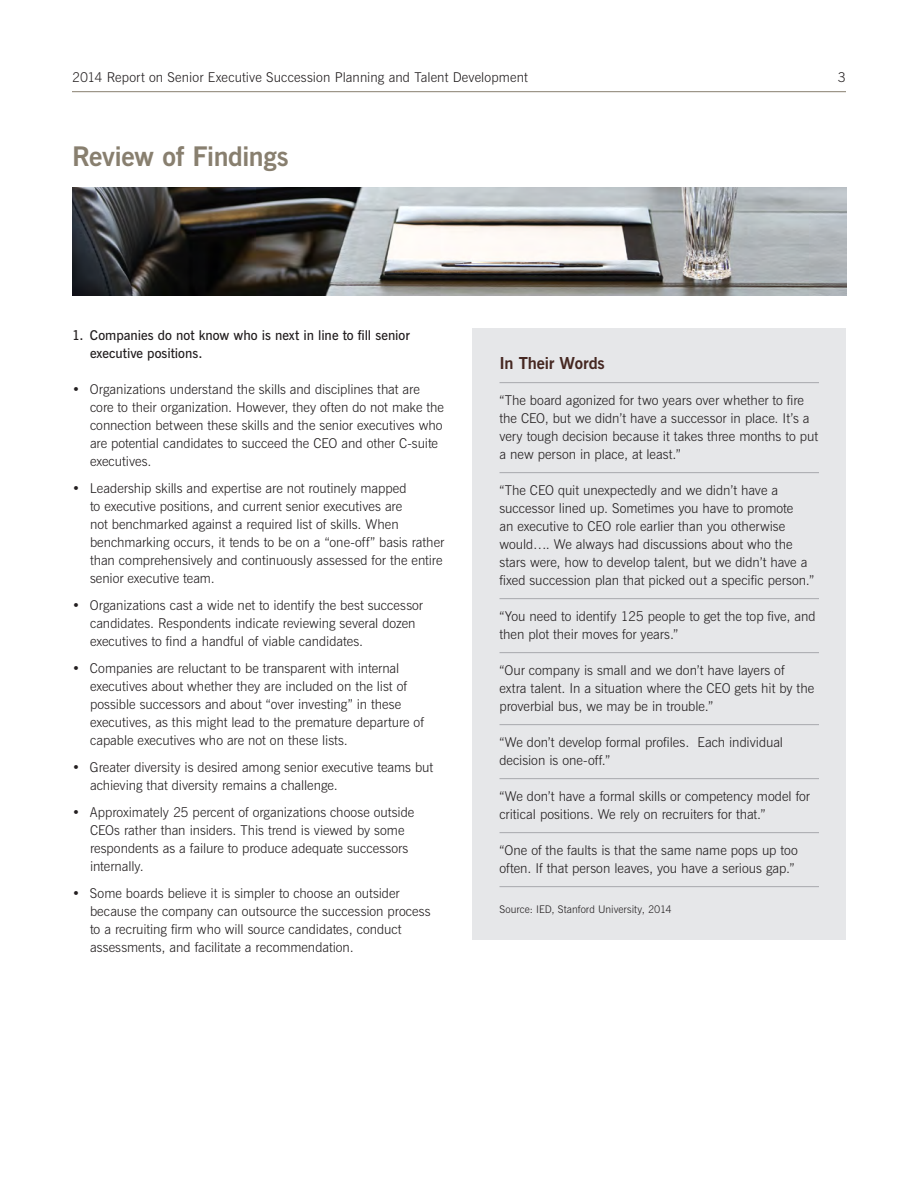
<style>
.page{position:relative;width:918px;height:1188px;background:#fff}
.page>*{position:absolute;margin:0;border:0;box-sizing:border-box;transform-origin:0 0}
.Section_Title{font:700 27px "News Gothic BT";letter-spacing:-.015em;color:#887f6f}
.t1{font:700 16.5px "News Gothic BT";letter-spacing:-.005em;color:#452721}
.Body_Bullet{font:300 13.5px/18px "News Gothic BT";color:#231f20}
.Body_Bullet-2{font:600 13.5px/18px "News Gothic BT";color:#231f20}
.t2{font:300 10.5px "News Gothic BT";letter-spacing:.005em;color:#231f20}
</style>
<div class="page">
<hr style="left:72px;top:91px;width:774px;height:1px;background:#887f6f">
<img style="left:72px;top:187px;width:775px;height:108px">
<div style="left:472px;top:329px;width:374px;height:611px;background:#e6e7e9"></div>
<hr style="left:500px;top:382px;width:319px;height:1px;background:#a8a9ad">
<hr style="left:500px;top:472px;width:319px;height:1px;background:#a8a9ad">
<hr style="left:500px;top:598px;width:319px;height:1px;background:#a8a9ad">
<hr style="left:500px;top:652px;width:319px;height:1px;background:#a8a9ad">
<hr style="left:500px;top:724px;width:319px;height:1px;background:#a8a9ad">
<hr style="left:500px;top:778px;width:319px;height:1px;background:#a8a9ad">
<hr style="left:500px;top:832px;width:319px;height:1px;background:#a8a9ad">
<hr style="left:500px;top:886px;width:319px;height:1px;background:#a8a9ad">
<p class="Body_Bullet" style="left:72px;top:68px;width:457px">2014 Report on Senior Executive Succession Planning and Talent Development</p>
<p class="Body_Bullet" style="left:838px;top:68px;width:10px">3</p>
<p class="Section_Title" style="left:72px;top:140px;width:218px">Review of Findings</p>
<p class="Body_Bullet-2" style="left:90px;top:326px;width:321px;text-indent:-18px">1. Companies do not know who is next in line to fill senior executive positions.</p>
<p class="Body_Bullet" style="left:90px;top:380px;width:356px;text-indent:-18px">• Organizations understand the skills and disciplines that are core to their organization. However, they often do not make the connection between these skills and the senior executives who are potential candidates to succeed the CEO and other C-suite executives.</p>
<p class="Body_Bullet" style="left:90px;top:479px;width:356px;text-indent:-18px">• Leadership skills and expertise are not routinely mapped<br>to executive positions, and current senior executives are<br>not benchmarked against a required list of skills. When benchmarking occurs, it tends to be on a “one-off” basis rather than comprehensively and continuously assessed for the entire senior executive team.</p>
<p class="Body_Bullet" style="left:90px;top:596px;width:335px;text-indent:-18px">• Organizations cast a wide net to identify the best successor candidates. Respondents indicate reviewing several dozen executives to find a handful of viable candidates.</p>
<p class="Body_Bullet" style="left:90px;top:659px;width:335px;text-indent:-18px">• Companies are reluctant to be transparent with internal executives about whether they are included on the list of possible successors and about “over investing” in these executives, as this might lead to the premature departure of capable executives who are not on these lists.</p>
<p class="Body_Bullet" style="left:90px;top:758px;width:345px;text-indent:-18px">• Greater diversity is desired among senior executive teams but achieving that diversity remains a challenge.</p>
<p class="Body_Bullet" style="left:90px;top:803px;width:326px;text-indent:-18px">• Approximately 25 percent of organizations choose outside CEOs rather than insiders. This trend is viewed by some respondents as a failure to produce adequate successors internally.</p>
<p class="Body_Bullet" style="left:90px;top:884px;width:342px;text-indent:-18px">• Some boards believe it is simpler to choose an outsider because the company can outsource the succession process to a recruiting firm who will source candidates, conduct assessments, and facilitate a recommendation.</p>
<p class="t1" style="left:500px;top:353px;width:107px">In Their Words</p>
<p class="Body_Bullet" style="left:500px;top:391px;width:320px">“The board agonized for two years over whether to fire the CEO, but we didn’t have a successor in place. It’s a very tough decision because it takes three months to put a new person in place, at least.”</p>
<p class="Body_Bullet" style="left:500px;top:481px;width:316px">“The CEO quit unexpectedly and we didn’t have a successor lined up. Sometimes you have to promote<br>an executive to CEO role earlier than you otherwise would…. We always had discussions about who the stars were, how to develop talent, but we didn’t have a fixed succession plan that picked out a specific person.”</p>
<p class="Body_Bullet" style="left:500px;top:607px;width:318px">“You need to identify 125 people to get the top five, and then plot their moves for years.”</p>
<p class="Body_Bullet" style="left:500px;top:661px;width:316px">“Our company is small and we don’t have layers of extra talent. In a situation where the CEO gets hit by the proverbial bus, we may be in trouble.”</p>
<p class="Body_Bullet" style="left:500px;top:733px;width:285px">“We don’t develop formal profiles. Each individual decision is one-off.”</p>
<p class="Body_Bullet" style="left:500px;top:787px;width:312px">“We don’t have a formal skills or competency model for critical positions. We rely on recruiters for that.”</p>
<p class="Body_Bullet" style="left:500px;top:841px;width:300px">“One of the faults is that the same name pops up too often. If that person leaves, you have a serious gap.”</p>
<p class="t2" style="left:500px;top:903px;width:174px">Source: IED, Stanford University, 2014</p>
</div>
